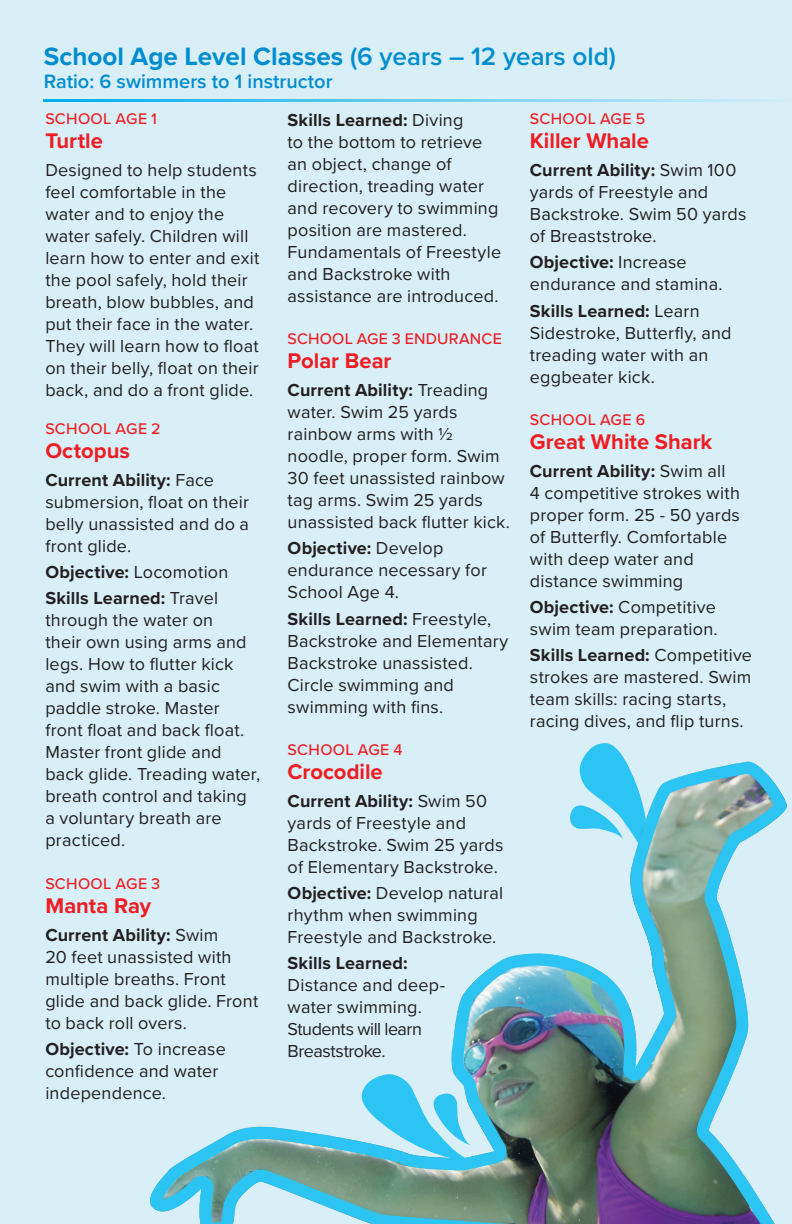
<style>
.page{position:relative;width:792px;height:1224px;background:#d8eff7}
.page>*{position:absolute;margin:0;border:0;box-sizing:border-box;transform-origin:0 0}
.t1{font:700 26px "Proxima Nova";color:#008dcf}
.t2{font:700 22px "Proxima Nova";color:#ee1d23}
.t3{font:600 20px "Proxima Nova";color:#008dcf}
.t4{font:18px/22px "Proxima Nova";letter-spacing:.01em;color:#231f20}
.t5{font:18px/22px "Proxima Nova";letter-spacing:-.01em;color:#231f20}
.t6{font:700 18px/26.4px "Proxima Nova";letter-spacing:.01em;color:#231f20}
.t7{font:500 16px "Proxima Nova";letter-spacing:.015em;color:#ee1d23}
.s1{font-weight:600}
.s2{font-weight:700}
.s3{font-weight:400}
</style>
<div class="page">
<hr style="left:44px;top:99px;width:748px;height:3px;background:#00aeef">
<svg style="left:150px;top:761px;width:637px;height:463px"></svg>
<svg style="left:354px;top:1073px;width:120px;height:89px"></svg>
<svg style="left:569px;top:743px;width:86px;height:125px"></svg>
<h1 class="t1" style="left:44px;top:37px;width:574px">School Age Level Classes <span class="s1">(6 years – 12 years old)</span></h1>
<p class="t3" style="left:44px;top:67px;width:290px">Ratio: 6 swimmers to 1 instructor</p>
<p class="t7" style="left:45px;top:107px;width:113px">SCHOOL AGE 1</p>
<p class="t2" style="left:45px;top:125px;width:59px">Turtle</p>
<p class="t4" style="left:45px;top:158px;width:216px">Designed to help students feel comfortable in the water and to enjoy the water safely. Children will learn how to enter and exit the pool safely, hold their breath, blow bubbles, and put their face in the water.<br>They will learn how to float on their belly, float on their back, and do a front glide.</p>
<p class="t7" style="left:45px;top:417px;width:117px">SCHOOL AGE 2</p>
<p class="t2" style="left:45px;top:434px;width:86px">Octopus</p>
<p class="t4" style="left:45px;top:468px;width:205px"><span class="s2">Current Ability:</span> Face submersion, float on their belly unassisted and do a front glide.</p>
<p class="t6" style="left:45px;top:559px;width:184px">Objective: <span class="s3">Locomotion<br></span>Skills Learned: <span class="s3">Travel</span></p>
<p class="t4" style="left:45px;top:609px;width:216px">through the water on<br>their own using arms and legs. How to flutter kick and swim with a basic paddle stroke. Master front float and back float.<br>Master front glide and back glide. Treading water, breath control and taking a voluntary breath are practiced.</p>
<p class="t7" style="left:45px;top:872px;width:117px">SCHOOL AGE 3</p>
<p class="t2" style="left:45px;top:889px;width:107px">Manta Ray</p>
<p class="t4" style="left:45px;top:923px;width:214px"><span class="s2">Current Ability:</span> Swim<br>20 feet unassisted with multiple breaths. Front glide and back glide. Front to back roll overs.</p>
<p class="t4" style="left:45px;top:1037px;width:182px"><span class="s2">Objective:</span> To increase confidence and water independence.</p>
<p class="t4" style="left:288px;top:108px;width:215px"><span class="s2">Skills Learned:</span> Diving<br>to the bottom to retrieve an object, change of direction, treading water and recovery to swimming position are mastered.<br>Fundamentals of Freestyle and Backstroke with assistance are introduced.</p>
<p class="t7" style="left:288px;top:327px;width:216px">SCHOOL AGE 3 ENDURANCE</p>
<p class="t2" style="left:288px;top:344px;width:105px">Polar Bear</p>
<p class="t4" style="left:288px;top:378px;width:224px"><span class="s2">Current Ability:</span> Treading water. Swim 25 yards rainbow arms with ½ noodle, proper form. Swim<br>30 feet unassisted rainbow tag arms. Swim 25 yards unassisted back flutter kick.</p>
<p class="t4" style="left:288px;top:536px;width:201px"><span class="s2">Objective:</span> Develop endurance necessary for<br>School Age 4.</p>
<p class="t4" style="left:288px;top:607px;width:222px"><span class="s2">Skills Learned:</span> Freestyle,<br>Backstroke and Elementary<br>Backstroke unassisted.<br>Circle swimming and swimming with fins.</p>
<p class="t7" style="left:288px;top:738px;width:117px">SCHOOL AGE 4</p>
<p class="t2" style="left:288px;top:755px;width:97px">Crocodile</p>
<p class="t4" style="left:288px;top:789px;width:217px"><span class="s2">Current Ability:</span> Swim 50 yards of Freestyle and<br>Backstroke. Swim 25 yards of Elementary Backstroke.</p>
<p class="t4" style="left:288px;top:881px;width:217px"><span class="s2">Objective:</span> Develop natural rhythm when swimming<br>Freestyle and Backstroke.</p>
<p class="t6" style="left:288px;top:950px;width:121px">Skills Learned:</p>
<p class="t5" style="left:288px;top:974px;width:159px">Distance and deep&shy;water swimming.<br>Students will learn<br>Breaststroke.</p>
<p class="t7" style="left:530px;top:107px;width:117px">SCHOOL AGE 5</p>
<p class="t2" style="left:530px;top:125px;width:121px">Killer Whale</p>
<p class="t4" style="left:530px;top:158px;width:218px"><span class="s2">Current Ability:</span> Swim 100 yards of Freestyle and<br>Backstroke. Swim 50 yards of Breaststroke.</p>
<p class="t4" style="left:530px;top:251px;width:194px"><span class="s2">Objective:</span> Increase endurance and stamina.</p>
<p class="t4" style="left:530px;top:299px;width:203px"><span class="s2">Skills Learned:</span> Learn<br>Sidestroke, Butterfly, and treading water with an eggbeater kick.</p>
<p class="t7" style="left:530px;top:408px;width:117px">SCHOOL AGE 6</p>
<p class="t2" style="left:530px;top:425px;width:184px">Great White Shark</p>
<p class="t4" style="left:530px;top:459px;width:212px"><span class="s2">Current Ability:</span> Swim all<br>4 competitive strokes with proper form. 25 - 50 yards of Butterfly. Comfortable with deep water and distance swimming</p>
<p class="t4" style="left:530px;top:595px;width:189px"><span class="s2">Objective:</span> Competitive swim team preparation.</p>
<p class="t4" style="left:530px;top:644px;width:224px"><span class="s2">Skills Learned:</span> Competitive strokes are mastered. Swim team skills: racing starts, racing dives, and flip turns.</p>
</div>
